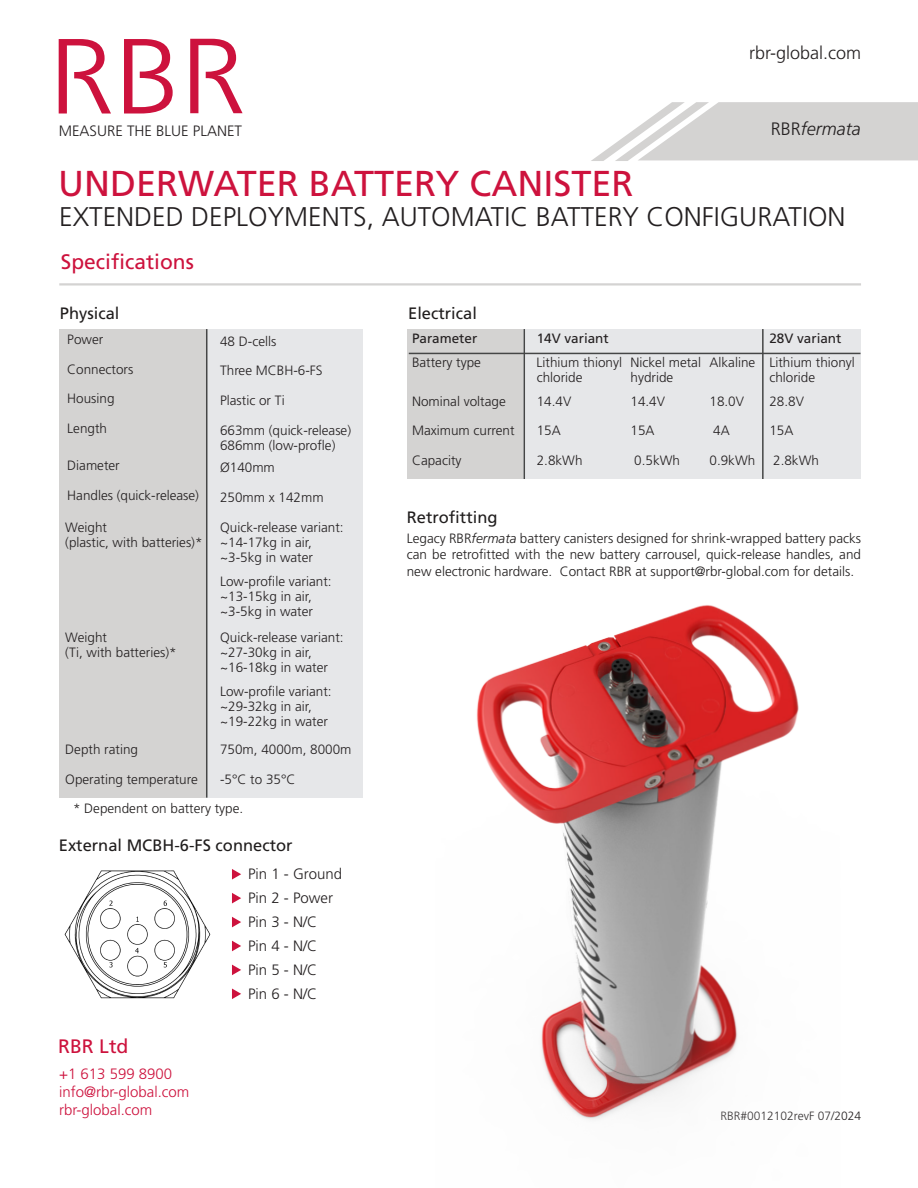
<style>
.page{position:relative;width:918px;height:1188px;background:#fff}
.page>*{position:absolute;margin:0;border:0;box-sizing:border-box;transform-origin:0 0}
.t1{font:36px "Frutiger LT Std";color:#cd123d}
.Data_Sheet_Subtitle{font:300 27px "Frutiger LT Std";color:#231f20}
.t2{font:21px "Frutiger LT Std";color:#cd123d}
.t3{font:19.5px "Frutiger LT Std";color:#cd123d}
.t4{font:300 18px "Frutiger LT Std";color:#231f20}
.Title_Bar_Right{font:italic 300 18px "Frutiger LT Std";color:#231f20}
.t5{font:16.5px "Frutiger LT Std";color:#201d1d}
.t6{font:300 15px "Frutiger LT Std";color:#231f20}
.t7{font:300 15px/18px "Frutiger LT Std";color:#cd123d}
.Specification_Table{font:300 13.5px "Frutiger LT Std";color:#231f20}
.t8{font:300 13.5px/16.5px "Frutiger LT Std";color:#201d1d;text-align:justify}
.Specification_Table-2{font:13.5px "Frutiger LT Std";color:#231f20}
.Footer_Date_Code{font:300 12px "Frutiger LT Std";color:#231f20}
.s1{font-style:normal}
.s2{font-style:italic}
</style>
<div class="page">
<svg style="left:591px;top:102px;width:327px;height:59px"></svg>
<svg style="left:124px;top:39px;width:49px;height:75px"></svg>
<svg style="left:59px;top:39px;width:52px;height:75px"></svg>
<svg style="left:190px;top:39px;width:53px;height:74px"></svg>
<img style="left:476px;top:605px;width:323px;height:515px">
<svg style="left:232px;top:869px;width:9px;height:11px"></svg>
<svg style="left:232px;top:893px;width:9px;height:10px"></svg>
<svg style="left:232px;top:917px;width:9px;height:10px"></svg>
<svg style="left:232px;top:941px;width:9px;height:10px"></svg>
<svg style="left:232px;top:965px;width:9px;height:10px"></svg>
<svg style="left:232px;top:989px;width:9px;height:10px"></svg>
<img style="left:64px;top:870px;width:147px;height:129px">
<div style="left:407px;top:329px;width:141px;height:150px;background:#d4d3d2"></div>
<div style="left:524px;top:329px;width:337px;height:150px;background:#e6e7e9"></div>
<hr style="left:762px;top:329px;width:2px;height:150px;background:#454646">
<hr style="left:524px;top:329px;width:1px;height:150px;background:#454646">
<hr style="left:409px;top:353px;width:452px;height:1px;background:#454646">
<hr style="left:59px;top:283px;width:802px;height:3px;background:#d4d3d2">
<div style="left:59px;top:330px;width:206px;height:468px;background:#d4d3d2"></div>
<div style="left:206px;top:330px;width:157px;height:468px;background:#e6e7e9"></div>
<hr style="left:206px;top:329px;width:1px;height:469px;background:#454646">
<p class="t6" style="left:59px;top:123px;width:185px">MEASURE THE BLUE PLANET</p>
<p class="t4" style="left:749px;top:43px;width:114px">rbr-global.com</p>
<p class="Title_Bar_Right" style="left:771px;top:118px;width:91px"><span class="s1">RBR</span>fermata</p>
<p class="t1" style="left:58px;top:163px;width:577px">UNDERWATER BATTERY CANISTER</p>
<p class="Data_Sheet_Subtitle" style="left:59px;top:201px;width:788px">EXTENDED DEPLOYMENTS, AUTOMATIC BATTERY CONFIGURATION</p>
<p class="t2" style="left:61px;top:249px;width:135px">Specifications</p>
<p class="t5" style="left:60px;top:303px;width:61px">Physical</p>
<p class="Specification_Table" style="left:67px;top:332px;width:38px">Power</p>
<p class="Specification_Table" style="left:220px;top:333px;width:58px">48 D-cells</p>
<p class="Specification_Table" style="left:67px;top:361px;width:68px">Connectors</p>
<p class="Specification_Table" style="left:220px;top:363px;width:104px">Three MCBH-6-FS</p>
<p class="Specification_Table" style="left:67px;top:391px;width:49px">Housing</p>
<p class="Specification_Table" style="left:220px;top:393px;width:66px">Plastic or Ti</p>
<p class="Specification_Table" style="left:67px;top:421px;width:41px">Length</p>
<p class="Specification_Table" style="left:220px;top:423px;width:133px">663mm (quick-release)</p>
<p class="Specification_Table" style="left:220px;top:438px;width:117px">686mm (low-profle)</p>
<p class="Specification_Table" style="left:67px;top:458px;width:54px">Diameter</p>
<p class="Specification_Table" style="left:220px;top:460px;width:56px">Ø140mm</p>
<p class="Specification_Table" style="left:67px;top:488px;width:133px">Handles (quick-release)</p>
<p class="Specification_Table" style="left:220px;top:490px;width:105px">250mm x 142mm</p>
<p class="Specification_Table" style="left:65px;top:519px;width:43px">Weight</p>
<p class="Specification_Table" style="left:65px;top:534px;width:139px">(plastic, with batteries)*</p>
<p class="Specification_Table" style="left:220px;top:519px;width:125px">Quick-release variant:</p>
<p class="Specification_Table" style="left:220px;top:534px;width:93px">~14-17kg in air,</p>
<p class="Specification_Table" style="left:220px;top:549px;width:94px">~3-5kg in water</p>
<p class="Specification_Table" style="left:220px;top:573px;width:113px">Low-profile variant:</p>
<p class="Specification_Table" style="left:220px;top:588px;width:93px">~13-15kg in air,</p>
<p class="Specification_Table" style="left:220px;top:603px;width:94px">~3-5kg in water</p>
<p class="Specification_Table" style="left:65px;top:630px;width:43px">Weight</p>
<p class="Specification_Table" style="left:65px;top:645px;width:113px">(Ti, with batteries)*</p>
<p class="Specification_Table" style="left:220px;top:630px;width:125px">Quick-release variant:</p>
<p class="Specification_Table" style="left:220px;top:645px;width:93px">~27-30kg in air,</p>
<p class="Specification_Table" style="left:220px;top:660px;width:109px">~16-18kg in water</p>
<p class="Specification_Table" style="left:220px;top:684px;width:113px">Low-profile variant:</p>
<p class="Specification_Table" style="left:220px;top:699px;width:93px">~29-32kg in air,</p>
<p class="Specification_Table" style="left:220px;top:714px;width:109px">~19-22kg in water</p>
<p class="Specification_Table" style="left:65px;top:742px;width:74px">Depth rating</p>
<p class="Specification_Table" style="left:220px;top:742px;width:133px">750m, 4000m, 8000m</p>
<p class="Specification_Table" style="left:65px;top:772px;width:134px">Operating temperature</p>
<p class="Specification_Table" style="left:220px;top:772px;width:77px">-5°C to 35°C</p>
<p class="t8" style="left:73px;top:800px;width:172px">* Dependent on battery type.</p>
<p class="t5" style="left:59px;top:836px;width:235px">External MCBH-6-FS connector</p>
<p class="t3" style="left:58px;top:1034px;width:72px">RBR Ltd</p>
<p class="t7" style="left:59px;top:1065px;width:132px">+1 613 599 8900 info@rbr-global.com</p>
<p class="t7" style="left:59px;top:1101px;width:95px">rbr-global.com</p>
<p class="t6" style="left:248px;top:866px;width:95px">Pin 1 - Ground</p>
<p class="t6" style="left:248px;top:890px;width:87px">Pin 2 - Power</p>
<p class="t6" style="left:248px;top:914px;width:71px">Pin 3 - N/C</p>
<p class="t6" style="left:248px;top:938px;width:71px">Pin 4 - N/C</p>
<p class="t6" style="left:248px;top:962px;width:71px">Pin 5 - N/C</p>
<p class="t6" style="left:248px;top:986px;width:71px">Pin 6 - N/C</p>
<p class="t5" style="left:408px;top:303px;width:70px">Electrical</p>
<p class="Specification_Table-2" style="left:412px;top:331px;width:67px">Parameter</p>
<p class="Specification_Table-2" style="left:537px;top:331px;width:74px">14V variant</p>
<p class="Specification_Table-2" style="left:769px;top:331px;width:74px">28V variant</p>
<p class="Specification_Table" style="left:412px;top:355px;width:70px">Battery type</p>
<p class="Specification_Table" style="left:537px;top:355px;width:87px">Lithium thionyl</p>
<p class="Specification_Table" style="left:537px;top:370px;width:47px">chloride</p>
<p class="Specification_Table" style="left:631px;top:355px;width:72px">Nickel metal</p>
<p class="Specification_Table" style="left:631px;top:370px;width:44px">hydride</p>
<p class="Specification_Table" style="left:710px;top:355px;width:47px">Alkaline</p>
<p class="Specification_Table" style="left:769px;top:355px;width:87px">Lithium thionyl</p>
<p class="Specification_Table" style="left:769px;top:370px;width:47px">chloride</p>
<p class="Specification_Table" style="left:412px;top:393px;width:95px">Nominal voltage</p>
<p class="Specification_Table" style="left:537px;top:393px;width:36px">14.4V</p>
<p class="Specification_Table" style="left:631px;top:393px;width:36px">14.4V</p>
<p class="Specification_Table" style="left:710px;top:393px;width:36px">18.0V</p>
<p class="Specification_Table" style="left:769px;top:393px;width:36px">28.8V</p>
<p class="Specification_Table" style="left:412px;top:423px;width:104px">Maximum current</p>
<p class="Specification_Table" style="left:537px;top:423px;width:26px">15A</p>
<p class="Specification_Table" style="left:631px;top:423px;width:26px">15A</p>
<p class="Specification_Table" style="left:713px;top:423px;width:18px">4A</p>
<p class="Specification_Table" style="left:769px;top:423px;width:26px">15A</p>
<p class="Specification_Table" style="left:412px;top:453px;width:51px">Capacity</p>
<p class="Specification_Table" style="left:537px;top:453px;width:47px">2.8kWh</p>
<p class="Specification_Table" style="left:634px;top:453px;width:47px">0.5kWh</p>
<p class="Specification_Table" style="left:710px;top:453px;width:47px">0.9kWh</p>
<p class="Specification_Table" style="left:773px;top:453px;width:47px">2.8kWh</p>
<p class="t5" style="left:407px;top:507px;width:92px">Retrofitting</p>
<p class="t8" style="left:407px;top:530px;width:456px">Legacy RBR<span class="s2">fermata</span> battery canisters designed for shrink-wrapped battery packs can be retrofitted with the new battery carrousel, quick-release handles, and new electronic hardware. Contact RBR at support@rbr-global.com for details.</p>
<p class="Footer_Date_Code" style="left:721px;top:1109px;width:142px">RBR#0012102revF 07/2024</p>
</div>
